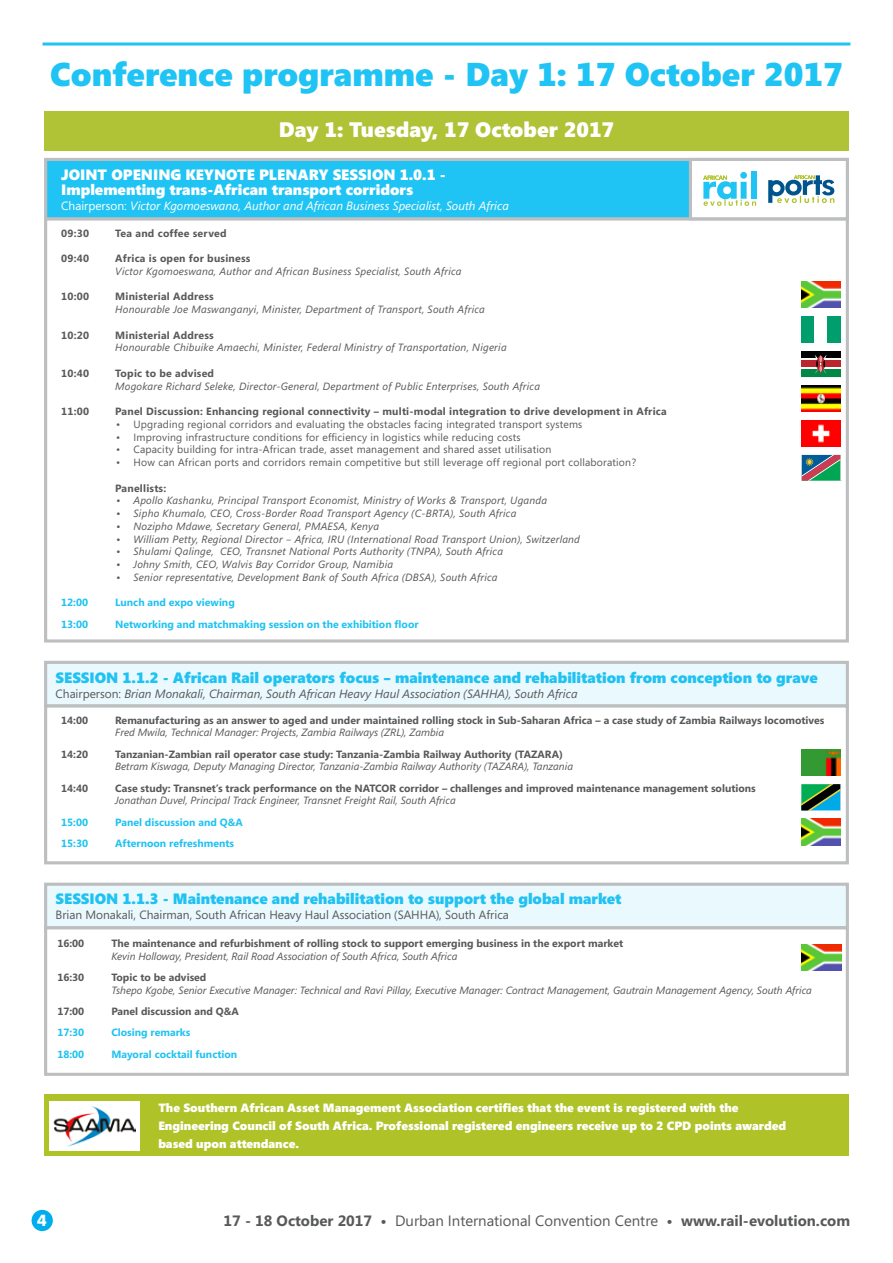
<style>
.page{position:relative;width:893px;height:1263px;background:#fff}
.page>*{position:absolute;margin:0;border:0;box-sizing:border-box;transform-origin:0 0}
.t1{font:900 33px "Segoe";color:#20c4f4}
.t2{font:900 21px "Segoe";color:#fff}
.t3{font:900 15px "Segoe";color:#1fc2f2}
.t4{font:900 15px/15px "Segoe";color:#fff}
.t5{font:700 15px "Segoe";color:#58595b}
.t6{font:700 15px "Futura";color:#fff}
.t7{font:900 12px/18px "Segoe";color:#fff}
.t8{font:italic 12px "Segoe";color:#58595b}
.t9{font:italic 12px "Segoe";color:#fff}
.t10{font:12px "Segoe";color:#58595b}
.t11{font:italic 10.5px "Segoe";letter-spacing:.02em;color:#58595b}
.t12{font:700 10.5px "Segoe";color:#58595b}
.t13{font:italic 10.5px "Segoe";color:#58595b}
.t14{font:10.5px "Segoe";letter-spacing:.02em;color:#58595b}
.t15{font:700 10.5px "Segoe";letter-spacing:.02em;color:#58595b}
.t16{font:700 10.5px "Segoe";color:#1fc2f2}
.s1{font-style:normal}
.s2{font-weight:400}
</style>
<div class="page">
<div style="left:32px;top:1210px;width:21px;height:21px;background:#00aeef;border-radius:50%"></div>
<div style="left:44px;top:217px;width:805px;height:425px;background:#fff;border:3px solid #bcbec0"></div>
<hr style="left:43px;top:43px;width:807px;height:3px;background:#20c4f4">
<div style="left:44px;top:111px;width:805px;height:40px;background:#b0c236"></div>
<div style="left:44px;top:158px;width:805px;height:62px;background:#20c4f4;border:3px solid #bcbec0"></div>
<div style="left:689px;top:158px;width:160px;height:62px;background:#fff;border:3px solid #bcbec0"></div>
<svg style="left:768px;top:175px;width:66px;height:28px"></svg>
<svg style="left:703px;top:172px;width:53px;height:34px"></svg>
<div style="left:750px;top:171px;width:6px;height:28px;background:#20c4f4"></div>
<div style="left:44px;top:883px;width:805px;height:46px;background:#e9f9fe;border:3px solid #bcbec0"></div>
<div style="left:44px;top:926px;width:805px;height:150px;background:#fff;border:3px solid #bcbec0"></div>
<svg style="left:802px;top:455px;width:38px;height:26px"></svg>
<svg style="left:801px;top:351px;width:40px;height:26px"></svg>
<img style="left:801px;top:421px;width:40px;height:26px">
<div style="left:44px;top:661px;width:805px;height:46px;background:#e9f9fe;border:3px solid #bcbec0"></div>
<div style="left:44px;top:704px;width:805px;height:160px;background:#fff;border:3px solid #bcbec0"></div>
<img style="left:801px;top:749px;width:40px;height:26px">
<svg style="left:801px;top:784px;width:39px;height:26px"></svg>
<img style="left:801px;top:819px;width:40px;height:26px">
<img style="left:801px;top:385px;width:40px;height:27px">
<div style="left:44px;top:1094px;width:805px;height:62px;background:#afc329"></div>
<div style="left:49px;top:1101px;width:91px;height:50px;background:#fff"></div>
<img style="left:54px;top:1106px;width:81px;height:40px">
<img style="left:801px;top:281px;width:40px;height:26px">
<div style="left:801px;top:316px;width:13px;height:26px;background:#009e6d"></div>
<div style="left:827px;top:316px;width:14px;height:26px;background:#009e6d"></div>
<img style="left:801px;top:944px;width:40px;height:26px">
<h1 class="t1" style="left:50px;top:54px;width:794px">Conference programme - Day 1: 17 October 2017</h1>
<h2 class="t2" style="left:279px;top:117px;width:337px">Day 1: Tuesday, 17 October 2017</h2>
<h3 class="t4" style="left:61px;top:167px;width:386px">Joint Opening Keynote Plenary Session 1.0.1 -<br>Implementing trans-African transport corridors</h3>
<p class="t9" style="left:61px;top:199px;width:449px"><span class="s1">Chairperson:</span> Victor Kgomoeswana, Author and African Business Specialist, South Africa</p>
<p class="t12" style="left:61px;top:225px;width:29px">09:30</p>
<p class="t15" style="left:115px;top:225px;width:113px">Tea and coffee served</p>
<p class="t12" style="left:61px;top:251px;width:29px">09:40</p>
<p class="t15" style="left:115px;top:251px;width:137px">Africa is open for business</p>
<p class="t11" style="left:115px;top:265px;width:348px">Victor Kgomoeswana, Author and African Business Specialist, South Africa</p>
<p class="t12" style="left:61px;top:289px;width:29px">10:00</p>
<p class="t15" style="left:115px;top:289px;width:100px">Ministerial Address</p>
<p class="t11" style="left:115px;top:303px;width:371px">Honourable Joe Maswanganyi, Minister, Department of Transport, South Africa</p>
<p class="t12" style="left:61px;top:327px;width:29px">10:20</p>
<p class="t15" style="left:115px;top:327px;width:100px">Ministerial Address</p>
<p class="t11" style="left:115px;top:342px;width:393px">Honourable Chibuike Amaechi, Minister, Federal Ministry of Transportation, Nigeria</p>
<p class="t12" style="left:61px;top:366px;width:29px">10:40</p>
<p class="t15" style="left:115px;top:366px;width:100px">Topic to be advised</p>
<p class="t11" style="left:115px;top:380px;width:426px">Mogokare Richard Seleke, Director-General, Department of Public Enterprises, South Africa</p>
<p class="t12" style="left:61px;top:404px;width:29px">11:00</p>
<p class="t15" style="left:115px;top:404px;width:553px">Panel Discussion: Enhancing regional connectivity – multi-modal integration to drive development in Africa</p>
<p class="t14" style="left:117px;top:418px;width:467px">• Upgrading regional corridors and evaluating the obstacles facing integrated transport systems</p>
<p class="t14" style="left:117px;top:431px;width:406px">• Improving infrastructure conditions for efficiency in logistics while reducing costs</p>
<p class="t14" style="left:117px;top:444px;width:436px">• Capacity building for intra-African trade, asset management and shared asset utilisation</p>
<p class="t14" style="left:117px;top:456px;width:521px">• How can African ports and corridors remain competitive but still leverage off regional port collaboration?</p>
<p class="t15" style="left:115px;top:480px;width:53px">Panellists:</p>
<p class="t11" style="left:117px;top:495px;width:432px">• Apollo Kashanku, Principal Transport Economist, Ministry of Works &amp; Transport, Uganda</p>
<p class="t11" style="left:117px;top:507px;width:401px">• Sipho Khumalo, CEO, Cross-Border Road Transport Agency (C-BRTA), South Africa</p>
<p class="t11" style="left:117px;top:520px;width:264px">• Nozipho Mdawe, Secretary General, PMAESA, Kenya</p>
<p class="t11" style="left:117px;top:533px;width:465px">• William Petty, Regional Director – Africa, IRU (International Road Transport Union), Switzerland</p>
<p class="t11" style="left:117px;top:546px;width:388px">• Shulami Qalinge, CEO, Transnet National Ports Authority (TNPA), South Africa</p>
<p class="t11" style="left:117px;top:558px;width:278px">• Johny Smith, CEO, Walvis Bay Corridor Group, Namibia</p>
<p class="t11" style="left:117px;top:571px;width:383px">• Senior representative, Development Bank of South Africa (DBSA), South Africa</p>
<p class="t16" style="left:61px;top:595px;width:28px">12:00</p>
<p class="t16" style="left:115px;top:595px;width:121px">Lunch and expo viewing</p>
<p class="t16" style="left:61px;top:616px;width:28px">13:00</p>
<p class="t16" style="left:115px;top:616px;width:305px">Networking and matchmaking session on the exhibition floor</p>
<h3 class="t3" style="left:55px;top:668px;width:764px">Session 1.1.2 - African Rail operators focus – maintenance and rehabilitation from conception to grave</h3>
<p class="t8" style="left:55px;top:686px;width:524px"><span class="s1">Chairperson:</span> Brian Monakali, Chairman, South African Heavy Haul Association (SAHHA), South Africa</p>
<p class="t12" style="left:61px;top:712px;width:28px">14:00</p>
<p class="t12" style="left:115px;top:712px;width:711px">Remanufacturing as an answer to aged and under maintained rolling stock in Sub-Saharan Africa – a case study of Zambia Railways locomotives</p>
<p class="t13" style="left:115px;top:726px;width:330px">Fred Mwila, Technical Manager: Projects, Zambia Railways (ZRL), Zambia</p>
<p class="t12" style="left:61px;top:746px;width:28px">14:20</p>
<p class="t12" style="left:115px;top:746px;width:449px">Tanzanian-Zambian rail operator case study: Tanzania-Zambia Railway Authority (TAZARA)</p>
<p class="t13" style="left:115px;top:760px;width:459px">Betram Kiswaga, Deputy Managing Director, Tanzania-Zambia Railway Authority (TAZARA), Tanzania</p>
<p class="t12" style="left:61px;top:780px;width:28px">14:40</p>
<p class="t12" style="left:115px;top:780px;width:642px">Case study: Transnet’s track performance on the NATCOR corridor – challenges and improved maintenance management solutions</p>
<p class="t13" style="left:115px;top:794px;width:342px">Jonathan Duvel, Principal Track Engineer, Transnet Freight Rail, South Africa</p>
<p class="t16" style="left:61px;top:814px;width:28px">15:00</p>
<p class="t16" style="left:115px;top:814px;width:129px">Panel discussion and Q&amp;A</p>
<p class="t16" style="left:61px;top:836px;width:28px">15:30</p>
<p class="t16" style="left:115px;top:836px;width:120px">Afternoon refreshments</p>
<h3 class="t3" style="left:55px;top:889px;width:567px">Session 1.1.3 - Maintenance and rehabilitation to support the global market</h3>
<p class="t10" style="left:55px;top:907px;width:455px">Brian Monakali, Chairman, South African Heavy Haul Association (SAHHA), South Africa</p>
<p class="t12" style="left:57px;top:936px;width:28px">16:00</p>
<p class="t12" style="left:111px;top:936px;width:513px">The maintenance and refurbishment of rolling stock to support emerging business in the export market</p>
<p class="t13" style="left:111px;top:950px;width:348px">Kevin Holloway, President, Rail Road Association of South Africa, South Africa</p>
<p class="t12" style="left:57px;top:970px;width:28px">16:30</p>
<p class="t12" style="left:111px;top:970px;width:97px">Topic to be advised</p>
<p class="t13" style="left:111px;top:984px;width:702px">Tshepo Kgobe, Senior Executive Manager: Technical and Ravi Pillay, Executive Manager: Contract Management, Gautrain Management Agency, South Africa</p>
<p class="t12" style="left:57px;top:1004px;width:28px">17:00</p>
<p class="t12" style="left:111px;top:1004px;width:129px">Panel discussion and Q&amp;A</p>
<p class="t16" style="left:57px;top:1025px;width:28px">17:30</p>
<p class="t16" style="left:111px;top:1025px;width:81px">Closing remarks</p>
<p class="t16" style="left:57px;top:1046px;width:28px">18:00</p>
<p class="t16" style="left:111px;top:1046px;width:127px">Mayoral cocktail function</p>
<p class="t7" style="left:158px;top:1098px;width:582px">The Southern African Asset Management Association certifies that the event is registered with the<br>Engineering Council of South Africa. Professional registered engineers receive up to 2 CPD</p>
<p class="t7" style="left:695px;top:1116px;width:93px">points awarded</p>
<p class="t7" style="left:158px;top:1134px;width:142px">based upon attendance.</p>
<h3 class="t6" style="left:37px;top:1210px;width:12px">4</h3>
<h3 class="t5" style="left:224px;top:1210px;width:628px">17 - 18 October 2017 • <span class="s2">Durban International Convention Centre</span> • www.rail-evolution.com</h3>
</div>
